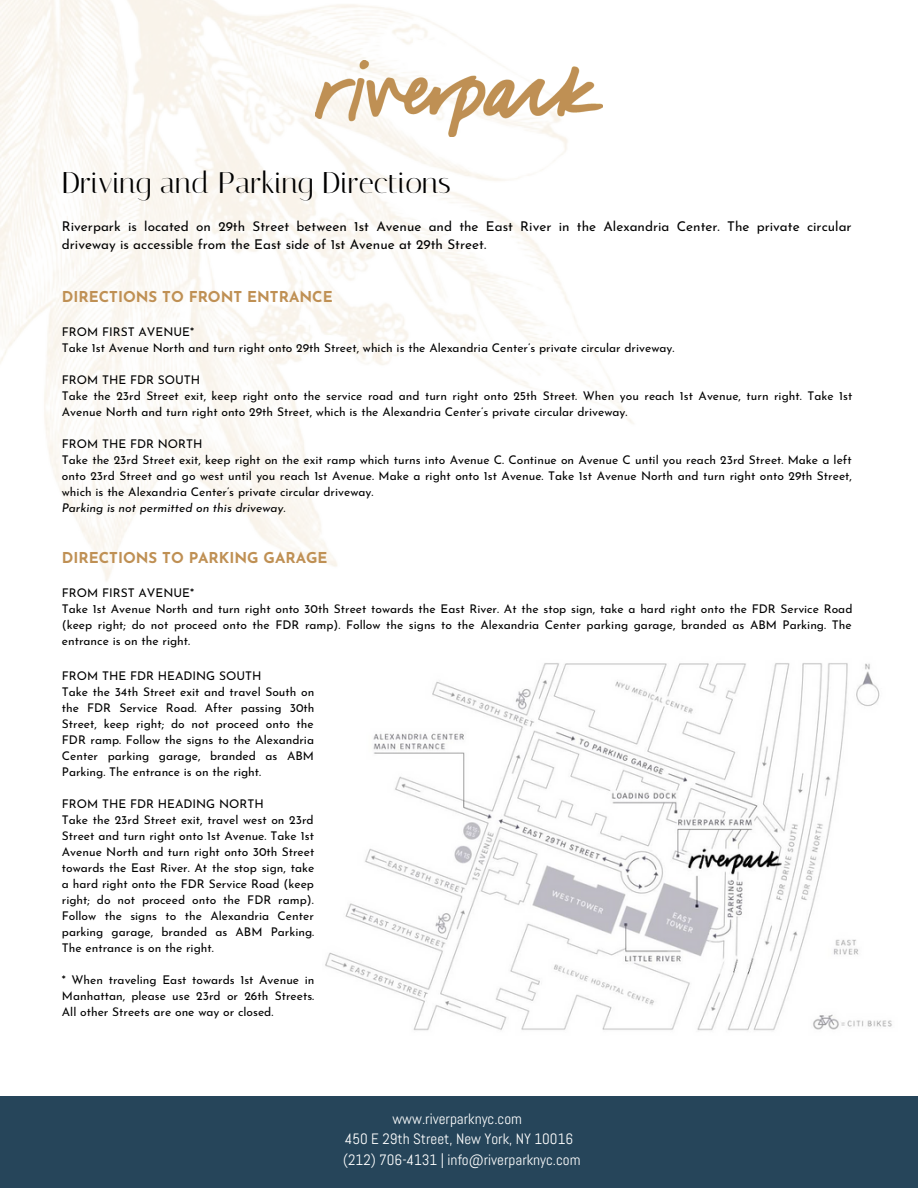
<style>
.page{position:relative;width:918px;height:1188px;background:#fff}
.page>*{position:absolute;margin:0;border:0;box-sizing:border-box;transform-origin:0 0}
.t1{font:30px "Italiana";color:#000}
.t2{font:15px "Abel Pro";color:#fff}
.t3{font:700 15px "Josefin Sans";color:#bf9054}
.t4{font:13.5px/18px "Josefin Sans";color:#000}
.t5{font:12px/16px "Josefin Sans";color:#000;text-align:justify}
.t6{font:italic 12px "Josefin Sans";color:#000}
</style>
<div class="page">
<img style="left:0;top:0;width:634px;height:581px">
<div style="left:0;top:1096px;width:918px;height:92px;background:#26455a"></div>
<img style="left:316px;top:60px;width:286px;height:77px">
<img style="left:325px;top:663px;width:567px;height:368px">
<p class="t1" style="left:62px;top:165px;width:390px">Driving and Parking Directions</p>
<p class="t4" style="left:62px;top:218px;width:791px">Riverpark is located on 29th Street between 1st Avenue and the East River in the Alexandria Center. The private circular driveway is accessible from the East side of 1st Avenue at 29th Street.</p>
<p class="t3" style="left:62px;top:290px;width:272px">DIRECTIONS TO FRONT ENTRANCE</p>
<p class="t5" style="left:62px;top:325px;width:134px">FROM FIRST AVENUE*</p>
<p class="t5" style="left:62px;top:341px;width:614px">Take 1st Avenue North and turn right onto 29th Street, which is the Alexandria Center’s private circular driveway.</p>
<p class="t5" style="left:62px;top:373px;width:140px">FROM THE FDR SOUTH</p>
<p class="t5" style="left:62px;top:389px;width:792px">Take the 23rd Street exit, keep right onto the service road and turn right onto 25th Street. When you reach 1st Avenue, turn right. Take 1st<br>Avenue North and turn right onto 29th Street, which is the Alexandria Center’s private circular driveway.</p>
<p class="t5" style="left:62px;top:437px;width:142px">FROM THE FDR NORTH</p>
<p class="t5" style="left:62px;top:453px;width:792px">Take the 23rd Street exit, keep right on the exit ramp which turns into Avenue C. Continue on Avenue C until you reach 23rd Street. Make a left onto 23rd Street and go west until you reach 1st Avenue. Make a right onto 1st Avenue. Take 1st Avenue North and turn right onto 29th Street, which is the Alexandria Center’s private circular driveway.</p>
<p class="t6" style="left:62px;top:503px;width:225px">Parking is not permitted on this driveway.</p>
<p class="t3" style="left:62px;top:551px;width:267px">DIRECTIONS TO PARKING GARAGE</p>
<p class="t5" style="left:62px;top:586px;width:134px">FROM FIRST AVENUE*</p>
<p class="t5" style="left:62px;top:602px;width:792px">Take 1st Avenue North and turn right onto 30th Street towards the East River. At the stop sign, take a hard right onto the FDR Service Road (keep right; do not proceed onto the FDR ramp). Follow the signs to the Alexandria Center parking garage, branded as ABM Parking. The entrance is on the right.</p>
<p class="t5" style="left:62px;top:669px;width:201px">FROM THE FDR HEADING SOUTH</p>
<p class="t5" style="left:62px;top:685px;width:254px">Take the 34th Street exit and travel South on the FDR Service Road. After passing 30th Street, keep right; do not proceed onto the FDR ramp. Follow the signs to the Alexandria Center parking garage, branded as ABM Parking. The entrance is on the right.</p>
<p class="t5" style="left:62px;top:797px;width:203px">FROM THE FDR HEADING NORTH</p>
<p class="t5" style="left:62px;top:813px;width:254px">Take the 23rd Street exit, travel west on 23rd Street and turn right onto 1st Avenue. Take 1st Avenue North and turn right onto 30th Street towards the East River. At the stop sign, take a hard right onto the FDR Service Road (keep right; do not proceed onto the FDR ramp).<br>Follow the signs to the Alexandria Center parking garage, branded as ABM Parking.<br>The entrance is on the right.</p>
<p class="t5" style="left:62px;top:973px;width:254px">* When traveling East towards 1st Avenue in Manhattan, please use 23rd or 26th Streets.<br>All other Streets are one way or closed.</p>
<p class="t2" style="left:392px;top:1113px;width:131px">www.riverparknyc.com</p>
<p class="t2" style="left:345px;top:1133px;width:230px">450 E 29th Street, New York, NY 10016</p>
<p class="t2" style="left:343px;top:1153px;width:239px">(212) 706-4131 | info@riverparknyc.com</p>
</div>
